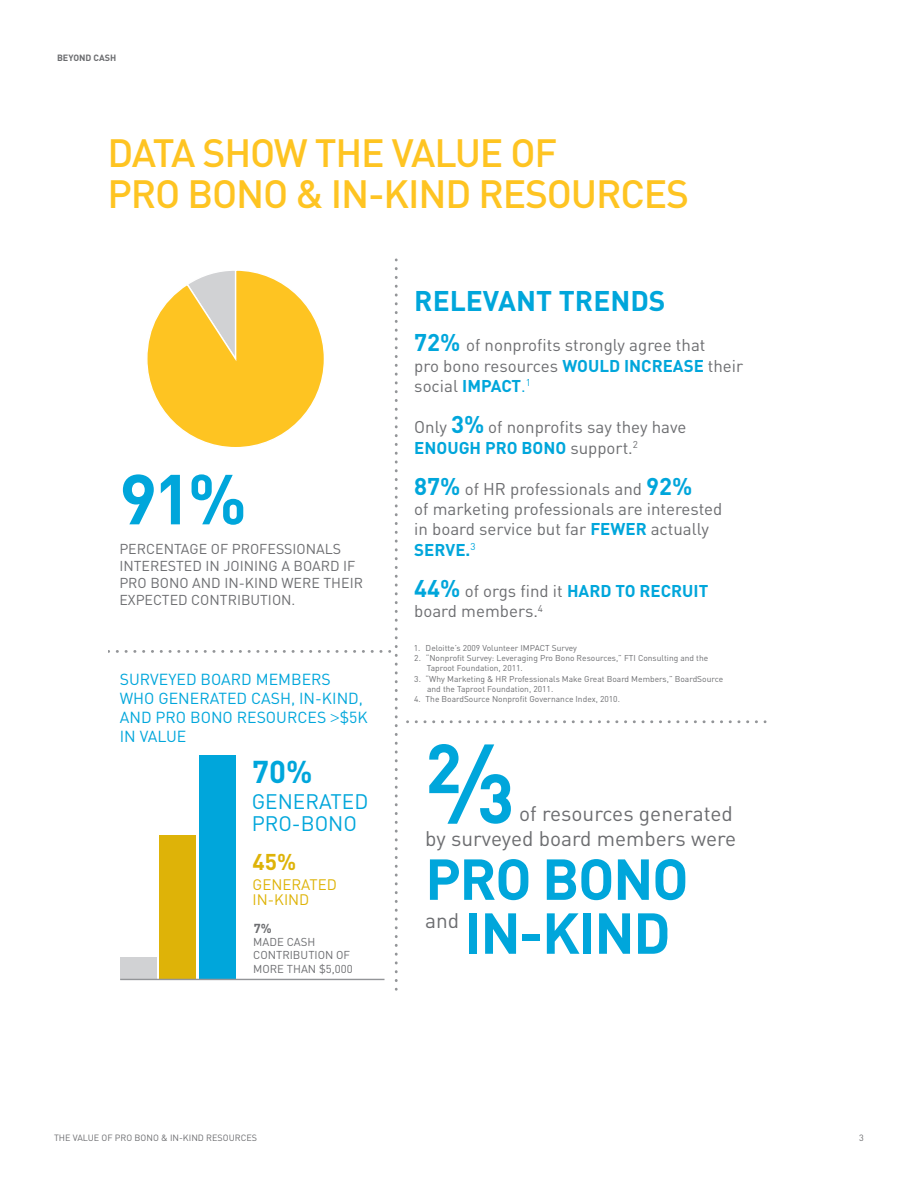
<style>
.page{position:relative;width:918px;height:1188px;background:#fff}
.page>*{position:absolute;margin:0;border:0;box-sizing:border-box;transform-origin:0 0}
.t1{font:700 69.6px "DIN";color:#00a6db}
.t2{font:700 56.85px "DIN";letter-spacing:-.025em;color:#00a6db}
.taproot_section_titl{font:500 39px/40.5px "DIN";letter-spacing:-.03em;color:#fec422}
.t3{font:700 31.2px "DIN";color:#00a6db}
.t4{font:700 28.2px "DIN";color:#00a6db}
.t5{font:700 22.65px "DIN";color:#deb308}
.t6{font:20.85px "DIN";color:#6c6d70}
.t7{font:20.85px/21.3px "DIN";color:#00a6db}
.t8{font:16.95px/20.2px "DIN";color:#6c6d70}
.t9{font:15.75px/19px "DIN";color:#00a6db}
.t10{font:15px/15.6px "DIN";color:#deb308}
.t11{font:14.25px/17.1px "DIN";color:#6c6d70}
.t12{font:700 12.9px "DIN";color:#6c6d70}
.t13{font:11.4px/13.6px "DIN";color:#6c6d70}
.t14{font:9px "DIN";color:#6c6d70}
.t15{font:700 9px "DIN";color:#6c6d70}
.t16{font:8.4px/10.2px "DIN";color:#6c6d70}
.s1{font-family:"Helvetica Neue";font-weight:300;font-stretch:expanded}
.s2{font-weight:700;font-size:23.85px;color:#00a6db}
.s3{font-weight:700;color:#00a6db}
.s4{color:#00a6db}
</style>
<div class="page">
<svg style="left:147px;top:270px;width:177px;height:177px"></svg>
<svg style="left:429px;top:744px;width:82px;height:80px"></svg>
<div style="left:120px;top:957px;width:37px;height:22px;background:#d1d2d4"></div>
<div style="left:160px;top:835px;width:36px;height:144px;background:#deb308"></div>
<div style="left:199px;top:755px;width:37px;height:224px;background:#00a6db"></div>
<hr style="left:120px;top:979px;width:265px;height:1px;background:#939598">
<svg style="left:408px;top:720px;width:349px;height:3px"></svg>
<svg style="left:390px;top:269px;width:8px;height:721px"></svg>
<svg style="left:109px;top:650px;width:272px;height:3px"></svg>
<p class="t15" style="left:57px;top:52px;width:61px">BEYOND CASH</p>
<p class="taproot_section_titl" style="left:108px;top:132px;width:583px">DATA SHOW THE VALUE OF<br>PRO BONO &amp; IN-KIND RESOURCES</p>
<p class="t1" style="left:119px;top:454px;width:129px">91%</p>
<p class="t11" style="left:119px;top:540px;width:245px">PERCENTAGE OF PROFESSIONALS<br>INTERESTED IN JOINING A BOARD IF<br>PRO BONO AND IN-KIND WERE THEIR<br>EXPECTED CONTRIBUTION.</p>
<p class="t9" style="left:120px;top:669px;width:249px">SURVEYED BOARD MEMBERS<br>WHO GENERATED CASH, IN-KIND,<br>AND PRO BONO RESOURCES <span class="s1">&gt;</span>$5K<br>IN VALUE</p>
<p class="t3" style="left:252px;top:752px;width:62px">70%</p>
<p class="t7" style="left:252px;top:791px;width:118px">GENERATED<br>PRO-BONO</p>
<p class="t5" style="left:253px;top:847px;width:45px">45%</p>
<p class="t10" style="left:253px;top:876px;width:86px">GENERATED<br>IN-KIND</p>
<p class="t12" style="left:254px;top:920px;width:19px">7%</p>
<p class="t13" style="left:253px;top:934px;width:101px">MADE CASH<br>CONTRIBUTION OF<br>MORE THAN $5,000</p>
<p class="t4" style="left:414px;top:283px;width:253px">RELEVANT TRENDS</p>
<p class="t8" style="left:414px;top:335px;width:331px"><span class="s2">72%</span> of nonprofits strongly agree that<br>pro bono resources <span class="s3">WOULD INCREASE</span> their social <span class="s3">IMPACT</span><span class="s4">.</span><sup>1</sup></p>
<p class="t8" style="left:414px;top:417px;width:274px">Only <span class="s2">3%</span> of nonprofits say they have<br><span class="s3">ENOUGH PRO BONO</span> support.<sup>2</sup></p>
<p class="t8" style="left:414px;top:478px;width:310px"><span class="s2">87%</span> of HR professionals and <span class="s2">92%<br></span>of marketing professionals are interested in board service but far <span class="s3">FEWER</span> actually<br><span class="s3">SERVE.</span><sup>3</sup></p>
<p class="t8" style="left:414px;top:581px;width:296px"><span class="s2">44%</span> of orgs find it <span class="s3">HARD TO RECRUIT </span>board members.<sup>4</sup></p>
<p class="t16" style="left:414px;top:643px;width:165px">1. Deloitte’s 2009 Volunteer IMPACT Survey</p>
<p class="t16" style="left:427px;top:653px;width:283px;text-indent:-12px">2. “Nonprofit Survey: Leveraging Pro Bono Resources,” FTI Consulting and the<br>Taproot Foundation, 2011.</p>
<p class="t16" style="left:427px;top:673px;width:298px;text-indent:-13px">3. “Why Marketing &amp; HR Professionals Make Great Board Members,” BoardSource and the Taproot Foundation, 2011.</p>
<p class="t16" style="left:414px;top:694px;width:207px">4. The BoardSource Nonprofit Governance Index, 2010.</p>
<p class="t6" style="left:519px;top:800px;width:215px">of resources generated</p>
<p class="t6" style="left:425px;top:825px;width:313px">by surveyed board members were</p>
<p class="t2" style="left:425px;top:842px;width:265px">PRO BONO</p>
<p class="t6" style="left:425px;top:908px;width:36px">and</p>
<p class="t2" style="left:465px;top:896px;width:208px">IN-KIND</p>
<p class="t14" style="left:54px;top:1132px;width:205px">THE VALUE OF PRO BONO &amp; IN-KIND RESOURCES</p>
<p class="t14" style="left:859px;top:1132px;width:6px">3</p>
</div>
